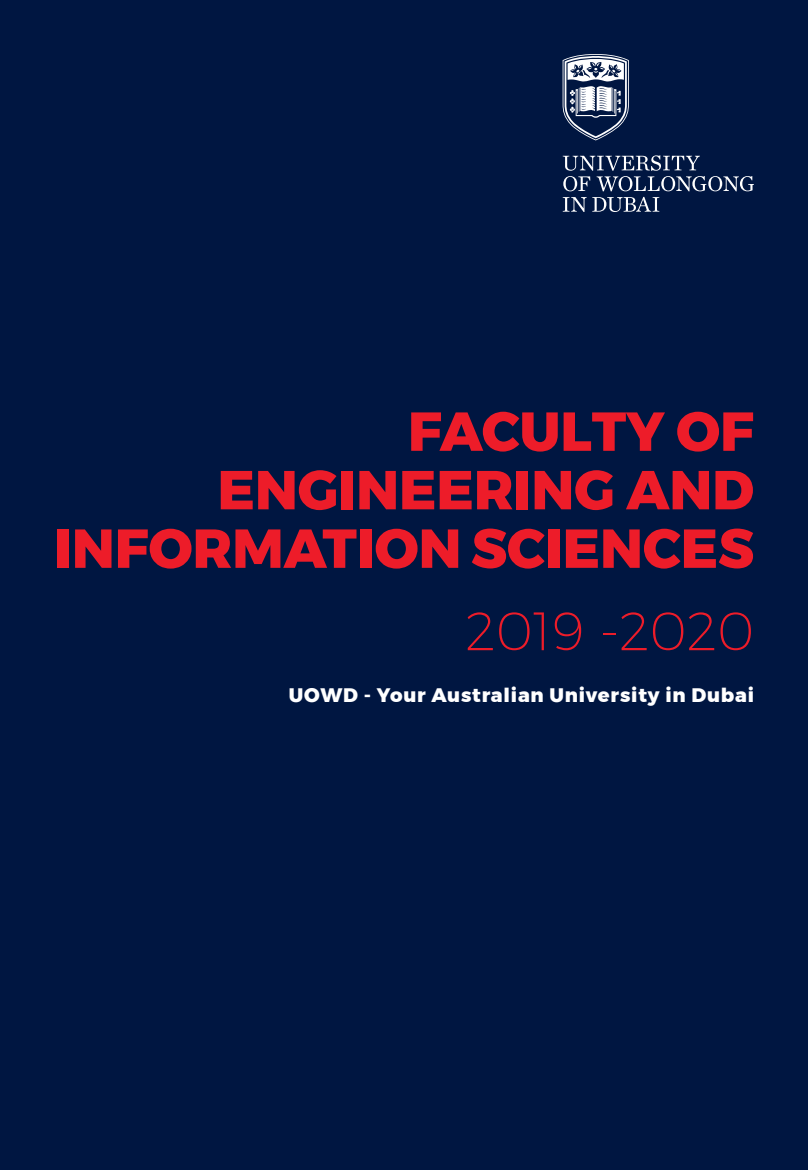
<style>
.page{position:relative;width:808px;height:1170px;background:#fff}
.page>*{position:absolute;margin:0;border:0;box-sizing:border-box;transform-origin:0 0}
.t1{font:800 54.75px/58.5px "Montserrat";color:#ed1c29;text-align:right}
.t2{font:200 54px "Montserrat";color:#ed1c29}
.t3{font:800 19.5px "Montserrat";letter-spacing:.04em;color:#fff}
</style>
<div class="page">
<div style="left:0;top:0;width:808px;height:1169px;background:#001641"></div>
<svg style="left:563px;top:155px;width:191px;height:36px"></svg>
<svg style="left:563px;top:197px;width:96px;height:15px"></svg>
<svg style="left:563px;top:54px;width:66px;height:86px"></svg>
<p class="t1" style="left:54px;top:402px;width:701px">FACULTY OF<br>ENGINEERING AND<br>INFORMATION SCIENCES</p>
<p class="t2" style="left:465px;top:598px;width:290px">2019 -2020</p>
<p class="t3" style="left:289px;top:678px;width:467px">UOWD - Your Australian University in Dubai</p>
</div>
